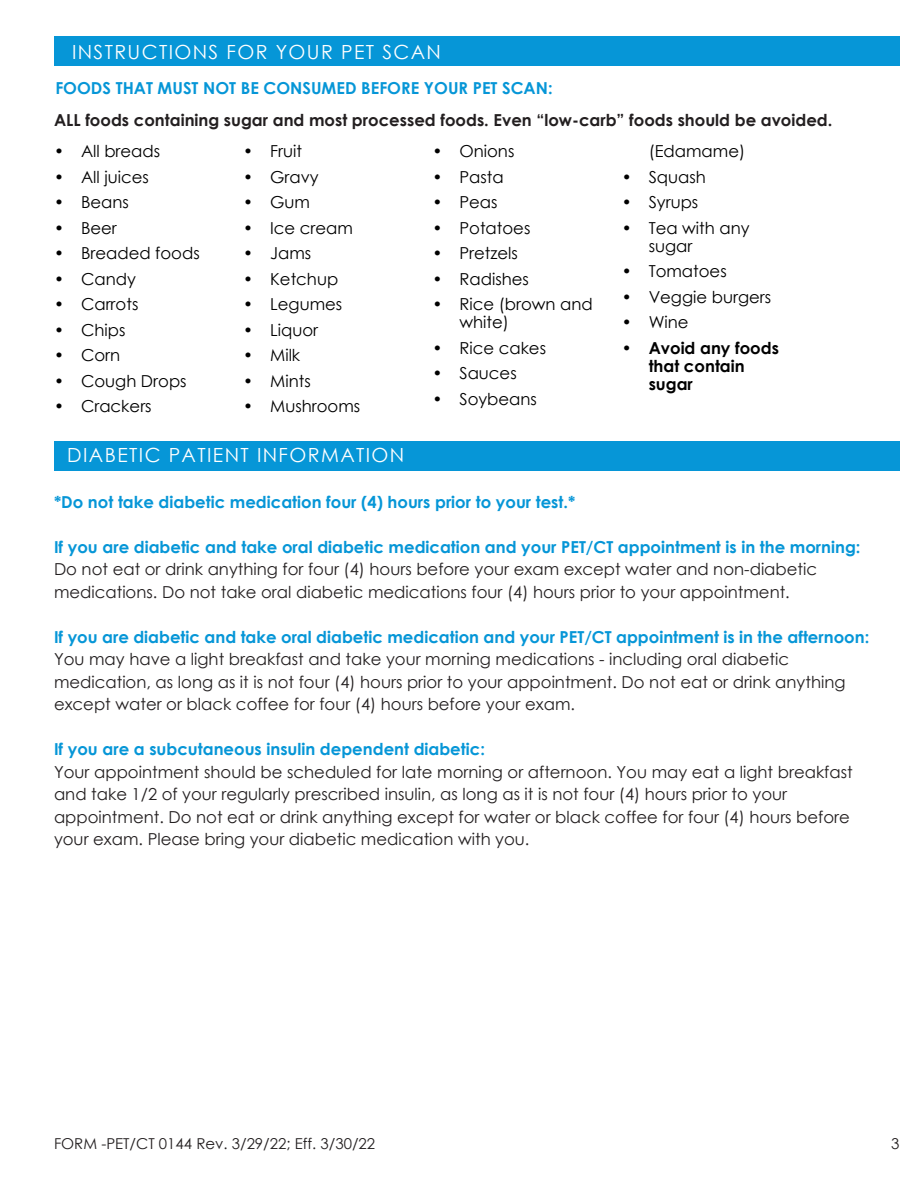
<style>
.page{position:relative;width:918px;height:1188px;background:#fff}
.page>*{position:absolute;margin:0;border:0;box-sizing:border-box;transform-origin:0 0}
.t1{font:19.5px "Century Gothic";letter-spacing:.07em;color:#fff}
.t2{font:16.5px/22.5px "Century Gothic";color:#231f20}
.t3{font:700 16.5px/22.5px "Century Gothic";color:#0696d7}
.t4{font:16.5px/18px "Century Gothic";color:#000}
.t5{font:700 16.5px "Century Gothic";color:#231f20}
.t6{font:700 16.5px/18px "Century Gothic";color:#000}
.t7{font:15px "Century Gothic";color:#231f20}
.s1{font-weight:400;color:#231f20}
</style>
<div class="page">
<div style="left:54px;top:441px;width:846px;height:30px;background:#0696d7"></div>
<div style="left:54px;top:37px;width:846px;height:29px;background:#0696d7"></div>
<p class="t1" style="left:72px;top:38px;width:370px">INSTRUCTIONS FOR YOUR PET SCAN</p>
<p class="t3" style="left:55px;top:76px;width:499px">FOODS THAT MUST NOT BE CONSUMED BEFORE YOUR PET SCAN:</p>
<p class="t5" style="left:54px;top:108px;width:780px">ALL foods containing sugar and most processed foods. Even “low-carb” foods should be avoided.</p>
<p class="t4" style="left:54px;top:142px;width:108px">• All breads</p>
<p class="t4" style="left:54px;top:168px;width:96px">• All juices</p>
<p class="t4" style="left:54px;top:193px;width:76px">• Beans</p>
<p class="t4" style="left:54px;top:219px;width:64px">• Beer</p>
<p class="t4" style="left:54px;top:244px;width:147px">• Breaded foods</p>
<p class="t4" style="left:54px;top:270px;width:83px">• Candy</p>
<p class="t4" style="left:54px;top:295px;width:86px">• Carrots</p>
<p class="t4" style="left:54px;top:321px;width:73px">• Chips</p>
<p class="t4" style="left:54px;top:346px;width:68px">• Corn</p>
<p class="t4" style="left:54px;top:372px;width:134px">• Cough Drops</p>
<p class="t4" style="left:54px;top:397px;width:99px">• Crackers</p>
<p class="t4" style="left:243px;top:142px;width:60px">• Fruit</p>
<p class="t4" style="left:243px;top:168px;width:77px">• Gravy</p>
<p class="t4" style="left:243px;top:193px;width:68px">• Gum</p>
<p class="t4" style="left:243px;top:219px;width:111px">• Ice cream</p>
<p class="t4" style="left:243px;top:244px;width:70px">• Jams</p>
<p class="t4" style="left:243px;top:270px;width:97px">• Ketchup</p>
<p class="t4" style="left:243px;top:295px;width:101px">• Legumes</p>
<p class="t4" style="left:243px;top:321px;width:76px">• Liquor</p>
<p class="t4" style="left:243px;top:346px;width:59px">• Milk</p>
<p class="t4" style="left:243px;top:372px;width:69px">• Mints</p>
<p class="t4" style="left:243px;top:397px;width:119px">• Mushrooms</p>
<p class="t4" style="left:432px;top:142px;width:83px">• Onions</p>
<p class="t4" style="left:432px;top:168px;width:73px">• Pasta</p>
<p class="t4" style="left:432px;top:193px;width:67px">• Peas</p>
<p class="t4" style="left:432px;top:219px;width:99px">• Potatoes</p>
<p class="t4" style="left:432px;top:244px;width:87px">• Pretzels</p>
<p class="t4" style="left:432px;top:270px;width:98px">• Radishes</p>
<p class="t4" style="left:459px;top:295px;width:135px;text-indent:-27px">• Rice (brown and white)</p>
<p class="t4" style="left:432px;top:339px;width:115px">• Rice cakes</p>
<p class="t4" style="left:432px;top:364px;width:86px">• Sauces</p>
<p class="t4" style="left:432px;top:390px;width:106px">• Soybeans</p>
<p class="t4" style="left:649px;top:142px;width:98px">(Edamame)</p>
<p class="t4" style="left:622px;top:168px;width:86px">• Squash</p>
<p class="t4" style="left:622px;top:193px;width:78px">• Syrups</p>
<p class="t4" style="left:649px;top:219px;width:103px;text-indent:-27px">• Tea with any sugar</p>
<p class="t4" style="left:622px;top:262px;width:107px">• Tomatoes</p>
<p class="t4" style="left:622px;top:288px;width:151px">• Veggie burgers</p>
<p class="t4" style="left:622px;top:313px;width:68px">• Wine</p>
<p class="t6" style="left:649px;top:338px;width:132px;text-indent:-27px">• Avoid any foods that contain sugar</p>
<p class="t1" style="left:67px;top:441px;width:339px">DIABETIC PATIENT INFORMATION</p>
<p class="t3" style="left:54px;top:490px;width:523px">*Do not take diabetic medication four (4) hours prior to your test.*</p>
<p class="t3" style="left:54px;top:535px;width:808px">If you are diabetic and take oral diabetic medication and your PET/CT appointment is in the morning:<br><span class="s1">Do not eat or drink anything for four (4) hours before your exam except water and non-diabetic</span></p>
<p class="t2" style="left:54px;top:580px;width:737px">medications. Do not take oral diabetic medications four (4) hours prior to your appointment.</p>
<p class="t3" style="left:54px;top:625px;width:817px">If you are diabetic and take oral diabetic medication and your PET/CT appointment is in the afternoon:</p>
<p class="t2" style="left:54px;top:648px;width:737px">You may have a light breakfast and take your morning medications - including oral diabetic</p>
<p class="t2" style="left:54px;top:670px;width:793px">medication, as long as it is not four (4) hours prior to your appointment. Do not eat or drink anything except water or black coffee for four (4) hours before your exam.</p>
<p class="t3" style="left:54px;top:737px;width:432px">If you are a subcutaneous insulin dependent diabetic:</p>
<p class="t2" style="left:54px;top:760px;width:800px">Your appointment should be scheduled for late morning or afternoon. You may eat a light breakfast and take 1/2 of your regularly prescribed insulin, as long as it is not four (4) hours prior to your appointment. Do not eat or drink anything except for water or black coffee for four (4) hours before your exam. Please bring your diabetic medication with you.</p>
<p class="t7" style="left:54px;top:1133px;width:323px">FORM -PET/CT 0144 Rev. 3/29/22; Eff. 3/30/22</p>
<p class="t7" style="left:891px;top:1133px;width:10px">3</p>
</div>
